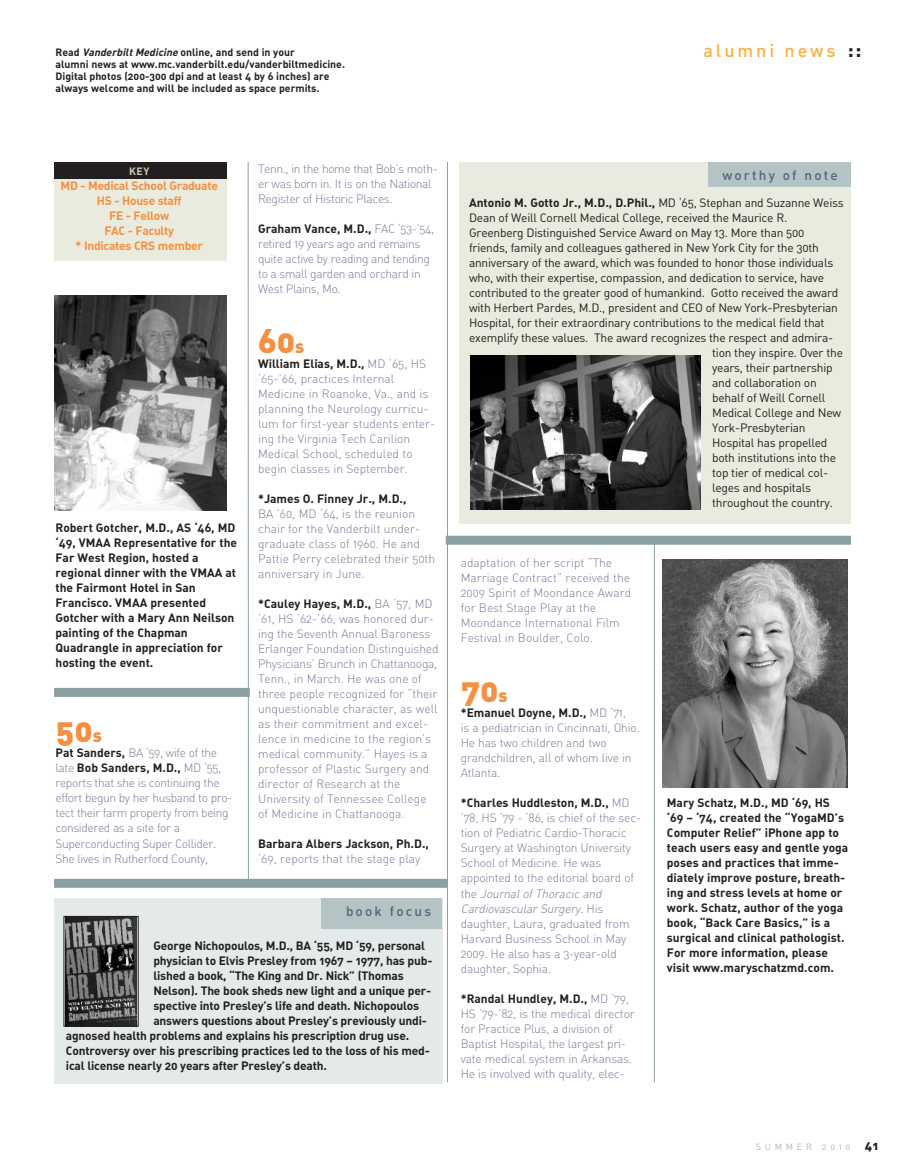
<style>
.page{position:relative;width:905px;height:1175px;background:#fff}
.page>*{position:absolute;margin:0;border:0;box-sizing:border-box;transform-origin:0 0}
.t1{font:33px "DIN Black Alternate";color:#f68f40}
.t2{font:18px "DIN Medium Alternate";letter-spacing:.16em;color:#fbb042}
.t3{font:13.5px "DIN Medium Alternate";letter-spacing:.16em;color:#576379}
.t4{font:12px/15px "DIN Light Alternate";letter-spacing:-.01em;color:#777a97}
.t5{font:12px/15px "DIN Bold Alternate";color:#231f20}
.t6{font:12px "DIN Regular Alternate";letter-spacing:-.02em;color:#231f20}
.t7{font:12px/15px "DIN Light Alternate";letter-spacing:-.03em;color:#777a97}
.t8{font:12px/15px "DIN Bold Alternate";letter-spacing:-.02em;color:#f68f40;text-align:center}
.t9{font:10.5px/12px "DIN Bold Alternate";color:#231f20}
.t10{font:10.5px "DIN Bold Alternate";color:#c9ceb0}
.t11{font:9px "DIN Regular Alternate";letter-spacing:.415em;color:#b4b5b8}
.s1{font-style:italic}
.s2{font-family:"DIN";font-weight:700;font-size:21px;color:#231f20}
.s3{font-size:18px}
.s4{font-family:"DIN Bold Alternate";color:#231f20}
.s5{font-family:"DIN Light Alternate";color:#777a97}
.s6{font-family:"DIN Regular Alternate"}
.s7{font-family:"DIN Black Alternate";font-size:12px;color:#231f20}
</style>
<div class="page">
<div style="left:54px;top:162px;width:172px;height:98px;background:#e8ebdd"></div>
<div style="left:54px;top:162px;width:172px;height:17px;background:#231f20"></div>
<hr style="left:654px;top:539px;width:1px;height:543px;background:#8ba0a1">
<hr style="left:447px;top:162px;width:1px;height:920px;background:#8ba0a1">
<hr style="left:248px;top:162px;width:1px;height:722px;background:#8ba0a1">
<div style="left:446px;top:536px;width:404px;height:8px;background:#8ba0a1"></div>
<div style="left:54px;top:878px;width:393px;height:9px;background:#8ba0a1"></div>
<div style="left:54px;top:688px;width:196px;height:9px;background:#8ba0a1"></div>
<img style="left:662px;top:559px;width:185px;height:228px">
<img style="left:54px;top:295px;width:172px;height:215px">
<div style="left:54px;top:898px;width:388px;height:186px;background:#e4eaea"></div>
<div style="left:321px;top:898px;width:121px;height:30px;background:#b4c3c4"></div>
<img style="left:66px;top:918px;width:70px;height:106px">
<div style="left:64px;top:916px;width:74px;height:110px;border:1px solid #231f20"></div>
<div style="left:459px;top:162px;width:391px;height:361px;background:#e8ebdd"></div>
<div style="left:708px;top:162px;width:142px;height:25px;background:#b4c3c4"></div>
<img style="left:471px;top:355px;width:229px;height:154px">
<p class="t9" style="left:56px;top:46px;width:291px">Read <span class="s1">VanderbiltMedicine</span>online, and send in your<br>alumni news at www.mc.vanderbilt.edu/vanderbiltmedicine.<br>Digital photos (200-300 dpi and at least 4 by 6 inches) are always welcome and will be included as space permits.</p>
<h2 class="t2" style="left:703px;top:40px;width:159px">alumni news <span class="s2">::</span></h2>
<p class="t10" style="left:129px;top:165px;width:22px">KEY</p>
<p class="t8" style="left:61px;top:178px;width:159px">MD - Medical School Graduate<br>HS - House staff<br>FE - Fellow<br>FAC - Faculty<br>* Indicates CRS member</p>
<p class="t5" style="left:55px;top:520px;width:183px">Robert Gotcher, M.D., AS ‘46, MD ‘49, VMAA Representative for the<br>Far West Region, hosted a regional dinner with the VMAA at the Fairmont Hotel in San<br>Francisco. VMAA presented<br>Gotcher with a Mary Ann Neilson painting of the Chapman<br>Quadrangle in appreciation for hosting the event.</p>
<h1 class="t1" style="left:56px;top:711px;width:48px">50<span class="s3">s</span></h1>
<p class="t7" style="left:56px;top:746px;width:163px"><span class="s4">Pat Sanders,</span> BA ‘59, wife of the</p>
<p class="t5" style="left:56px;top:761px;width:167px"><span class="s5">late</span> Bob Sanders, M.D., <span class="s5">MD ‘55,</span></p>
<p class="t7" style="left:55px;top:776px;width:178px">reports that she is continuing the effort begun by her husband to pro&shy;tect their farm property from being considered as a site for a<br>Superconducting Super Collider.<br>She lives in Rutherford County,</p>
<p class="t7" style="left:258px;top:161px;width:181px">Tenn., in the home that Bob’s moth&shy;er was born in. It is on the National<br>Register of Historic Places.</p>
<p class="t5" style="left:258px;top:221px;width:177px">Graham Vance, M.D., <span class="s5">FAC ‘53-’54,</span></p>
<p class="t7" style="left:258px;top:236px;width:173px">retired 19 years ago and remains quite active by reading and tending to a small garden and orchard in<br>West Plains, Mo.</p>
<h1 class="t1" style="left:258px;top:322px;width:47px">60<span class="s3">s</span></h1>
<p class="t5" style="left:258px;top:356px;width:170px">William Elias, M.D., <span class="s5">MD ‘65, HS</span></p>
<p class="t4" style="left:258px;top:371px;width:179px">‘65-’66, practices Internal<br>Medicine in Roanoke, Va., and is planning the Neurology curricu&shy;lum for first-year students enter&shy;ing the Virginia Tech Carilion<br>Medical School, scheduled to begin classes in September.</p>
<p class="t5" style="left:258px;top:491px;width:150px">*James O. Finney Jr., M.D.,</p>
<p class="t4" style="left:258px;top:506px;width:178px">BA ’60, MD ‘64, is the reunion chair for the Vanderbilt under&shy;graduate class of 1960. He and<br>Pattie Perry celebrated their 50th anniversary in June.</p>
<p class="t5" style="left:258px;top:596px;width:176px">*Cauley Hayes, M.D., <span class="s5">BA ‘57, MD</span></p>
<p class="t4" style="left:258px;top:611px;width:182px">‘61, HS ‘62-’66, was honored dur&shy;ing the Seventh Annual Baroness<br>Erlanger Foundation Distinguished<br>Physicians’ Brunch in Chattanooga,<br>Tenn., in March. He was one of three people recognized for “their unquestionable character, as well as their commitment and excel&shy;lence in medicine to the region’s medical community.” Hayes is a professor of Plastic Surgery and director of Research at the<br>University of Tennessee College of Medicine in Chattanooga.</p>
<p class="t5" style="left:258px;top:836px;width:172px">Barbara Albers Jackson, Ph.D.,</p>
<p class="t4" style="left:258px;top:851px;width:164px">‘69, reports that the stage play</p>
<p class="t3" style="left:346px;top:903px;width:87px">book focus</p>
<p class="t5" style="left:153px;top:938px;width:273px">George Nichopoulos, M.D., BA ‘55, MD ‘59, personal</p>
<p class="t5" style="left:153px;top:953px;width:280px">physician to Elvis Presley from 1967 – 1977, has pub-</p>
<p class="t5" style="left:153px;top:968px;width:252px">lished a book, “The King and Dr. Nick” (Thomas</p>
<p class="t5" style="left:153px;top:983px;width:279px">Nelson). The book sheds new light and a unique per-</p>
<p class="t5" style="left:153px;top:998px;width:267px">spective into Presley’s life and death. Nichopoulos</p>
<p class="t5" style="left:153px;top:1013px;width:275px">answers questions about Presley’s previously undi-</p>
<p class="t5" style="left:66px;top:1028px;width:345px">agnosed health problems and explains his prescription drug use.</p>
<p class="t5" style="left:66px;top:1043px;width:365px">Controversy over his prescribing practices led to the loss of his med-</p>
<p class="t5" style="left:66px;top:1058px;width:262px">ical license nearly 20 years after Presley’s death.</p>
<p class="t3" style="left:722px;top:167px;width:117px">worthy of note</p>
<p class="t5" style="left:469px;top:195px;width:376px">Antonio M. Gotto Jr., M.D., D.Phil., <span class="s6">MD ‘65, Stephan and Suzanne Weiss</span></p>
<p class="t6" style="left:469px;top:211px;width:320px">Dean of Weill Cornell Medical College, received the Maurice R.</p>
<p class="t6" style="left:469px;top:226px;width:337px">Greenberg Distinguished Service Award on May 13. More than 500</p>
<p class="t6" style="left:469px;top:241px;width:351px">friends, family and colleagues gathered in New York City for the 30th</p>
<p class="t6" style="left:469px;top:256px;width:365px">anniversary of the award, which was founded to honor those individuals</p>
<p class="t6" style="left:469px;top:271px;width:356px">who, with their expertise, compassion, and dedication to service, have</p>
<p class="t6" style="left:469px;top:286px;width:371px">contributed to the greater good of humankind. Gotto received the award</p>
<p class="t6" style="left:469px;top:301px;width:370px">with Herbert Pardes, M.D., president and CEO of New York-Presbyterian</p>
<p class="t6" style="left:469px;top:316px;width:357px">Hospital, for their extraordinary contributions to the medical field that</p>
<p class="t6" style="left:469px;top:331px;width:366px">exemplify these values. The award recognizes the respect and admira-</p>
<p class="t6" style="left:712px;top:346px;width:132px">tion they inspire. Over the</p>
<p class="t6" style="left:712px;top:361px;width:122px">years, their partnership</p>
<p class="t6" style="left:712px;top:376px;width:106px">and collaboration on</p>
<p class="t6" style="left:712px;top:391px;width:115px">behalf of Weill Cornell</p>
<p class="t6" style="left:712px;top:406px;width:130px">Medical College and New</p>
<p class="t6" style="left:712px;top:421px;width:95px">York-Presbyterian</p>
<p class="t6" style="left:712px;top:436px;width:117px">Hospital has propelled</p>
<p class="t6" style="left:712px;top:451px;width:125px">both institutions into the</p>
<p class="t6" style="left:712px;top:466px;width:117px">top tier of medical col-</p>
<p class="t6" style="left:712px;top:481px;width:100px">leges and hospitals</p>
<p class="t6" style="left:712px;top:496px;width:122px">throughout the country.</p>
<p class="t4" style="left:460px;top:555px;width:172px">adaptation of her script “The<br>Marriage Contract” received the<br>2009 Spirit of Moondance Award for Best Stage Play at the<br>Moondance International Film<br>Festival in Boulder, Colo.</p>
<h1 class="t1" style="left:460px;top:671px;width:48px">70<span class="s3">s</span></h1>
<p class="t5" style="left:460px;top:705px;width:167px">*Emanuel Doyne, M.D., <span class="s5">MD ‘71,</span></p>
<p class="t4" style="left:460px;top:720px;width:181px">is a pediatrician in Cincinnati, Ohio.<br>He has two children and two grandchildren, all of whom live in<br>Atlanta.</p>
<p class="t5" style="left:460px;top:795px;width:170px">*Charles Huddleston, M.D., <span class="s5">MD</span></p>
<p class="t4" style="left:460px;top:810px;width:182px">‘78, HS ‘79 - ‘86, is chief of the sec&shy;tion of Pediatric Cardio-Thoracic<br>Surgery at Washington University<br>School of Medicine. He was appointed to the editorial board of<br>t h e <span class="s1">Journal of Thoracic and<br>Cardiovascular Surgery.</span> H i s daughter, Laura, graduated from<br>Harvard Business School in May<br>2009. He also has a 3-year-old daughter, Sophia.</p>
<p class="t5" style="left:460px;top:990px;width:170px">*Randal Hundley, M.D., <span class="s5">MD ‘79,</span></p>
<p class="t4" style="left:460px;top:1005px;width:175px">HS ‘79-’82, is the medical director for Practice Plus, a division of Baptist Hospital, the largest pri&shy;vate medical system in Arkansas.<br>He is involved with quality, elec-</p>
<p class="t5" style="left:667px;top:795px;width:183px">Mary Schatz, M.D., MD ‘69, HS ‘69 – ‘74, created the “YogaMD’s<br>Computer Relief” iPhone app to teach users easy and gentle yoga poses and practices that imme&shy;diately improve posture, breath&shy;ing and stress levels at home or work. Schatz, author of the yoga book, “Back Care Basics,” is a surgical and clinical pathologist.<br>For more information, please visit www.maryschatzmd.com.</p>
<p class="t11" style="left:755px;top:1141px;width:124px">SUMMER 2010 <span class="s7">41</span></p>
</div>
